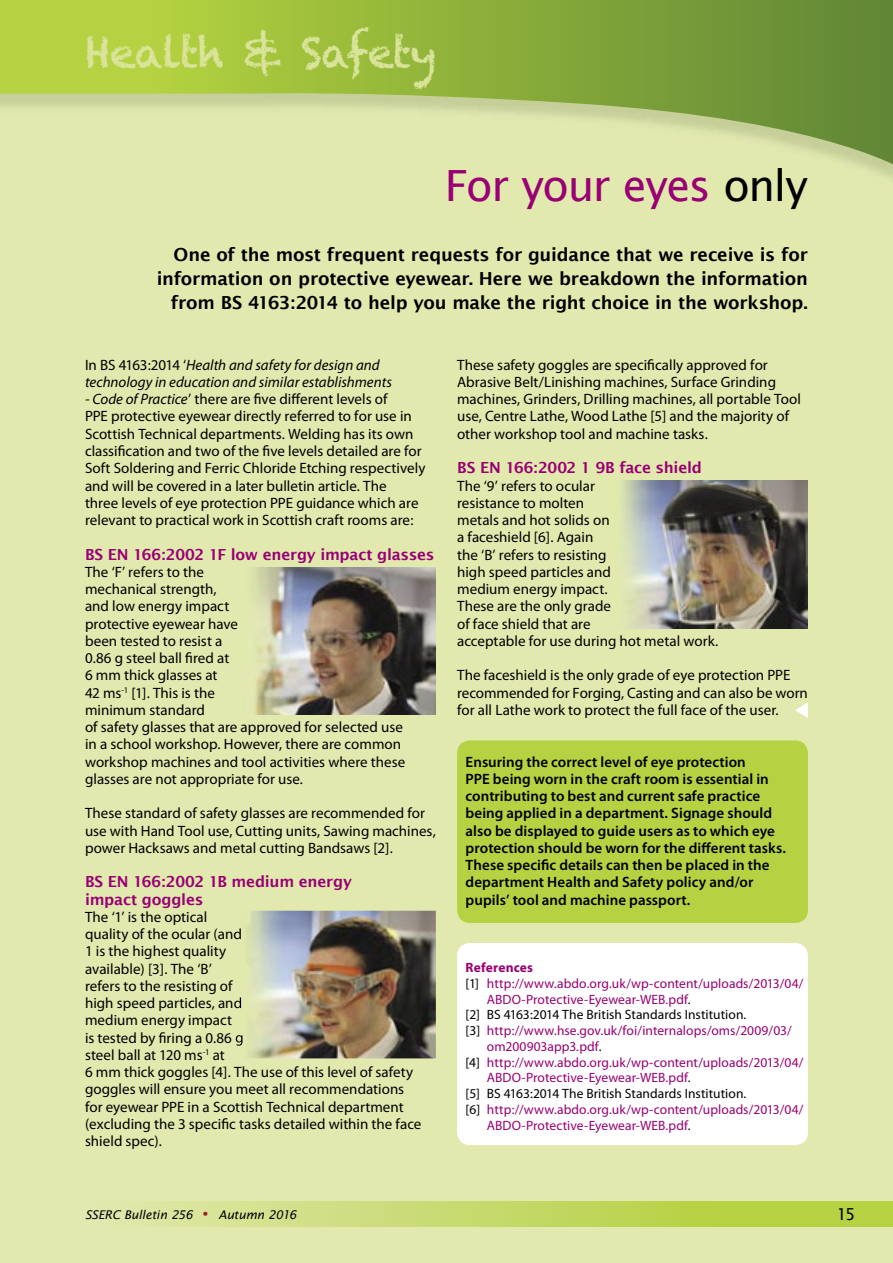
<style>
.page{position:relative;width:893px;height:1263px;background:#fff}
.page>*{position:absolute;margin:0;border:0;box-sizing:border-box;transform-origin:0 0}
.t1{font:43.05px "Lucida Sans";letter-spacing:-.03em;color:#980073}
.t2{font:42px "Chalkduster";letter-spacing:-.03em;color:#d9e49a}
.t3{font:600 18px/24px "Lucida Sans";letter-spacing:-.015em;color:#000;text-align:right}
.t4{font:16.5px "Lucida Sans";color:#000}
.t5{font:600 15.3px/17.2px "Lucida Sans";letter-spacing:-.015em;color:#980073}
.t6{font:15px/17.2px "Myriad Pro";color:#000}
.t7{font:600 15px/17.2px "Myriad Pro";letter-spacing:.005em;color:#000}
.t8{font:italic 15px/17.2px "Myriad Pro";color:#000}
.t9{font:13.5px "Myriad Pro";letter-spacing:.005em;color:#980073}
.t10{font:13.5px "Myriad Pro";letter-spacing:.005em;color:#000}
.t11{font:700 13.5px "Myriad Pro";letter-spacing:.01em;color:#980073}
.t12{font:italic 12px "Lucida Sans";letter-spacing:-.01em;color:#000}
.s1{color:#000}
.s2{font-style:normal}
.s3{font-style:italic}
.s4{font-style:normal;font-size:28.5px;color:#a9192d}
</style>
<div class="page">
<div style="left:0;top:88px;width:893px;height:1175px;background:#e2e9af"></div>
<div style="left:457px;top:740px;width:351px;height:183px;background:#b5d242;border-radius:13px"></div>
<div style="left:457px;top:943px;width:351px;height:202px;background:#fff;border-radius:13px"></div>
<svg style="left:0;top:0;width:893px;height:173px"></svg>
<svg style="left:148px;top:1201px;width:745px;height:26px;background:#c4d968"></svg>
<img style="left:623px;top:481px;width:185px;height:147px">
<img style="left:255px;top:567px;width:181px;height:148px">
<img style="left:247px;top:911px;width:189px;height:147px">
<img style="left:235px;top:928px;width:6px;height:12px">
<img style="left:235px;top:997px;width:7px;height:12px">
<img style="left:235px;top:1035px;width:8px;height:11px">
<svg style="left:795px;top:702px;width:13px;height:16px"></svg>
<h2 class="t2" style="left:85px;top:28px;width:352px">Health &amp; Safety</h2>
<h1 class="t1" style="left:445px;top:161px;width:365px">For your eyes <span class="s1">only</span></h1>
<p class="t3" style="left:157px;top:242px;width:653px">One of the most frequent requests for guidance that we receive is for information on protective eyewear. Here we breakdown the information from BS 4163:2014 to help you make the right choice in the workshop.</p>
<p class="t8" style="left:85px;top:356px;width:308px"><span class="s2">In BS 4163:2014 ‘</span>Health and safety for design and technology in education and similar establishments</p>
<p class="t6" style="left:85px;top:391px;width:342px"><span class="s3">- Code of Practice</span>’ there are five different levels of<br>PPE protective eyewear directly referred to for use in Scottish Technical departments. Welding has its own classification and two of the five levels detailed are for Soft Soldering and Ferric Chloride Etching respectively and will be covered in a later bulletin article. The<br>three levels of eye protection PPE guidance which are relevant to practical work in Scottish craft rooms are:</p>
<p class="t5" style="left:85px;top:545px;width:351px">BS EN 166:2002 1F low energy impact glasses</p>
<p class="t6" style="left:85px;top:563px;width:322px">The ‘F’ refers to the<br>mechanical strength,<br>and low energy impact<br>protective eyewear have<br>been tested to resist a<br>0.86 g steel ball fired at<br>6 mm thick glasses at<br>42 ms<sup>-1</sup> [1]. This is the<br>minimum standard<br>of safety glasses that are approved for selected use in a school workshop. However, there are common workshop machines and tool activities where these glasses are not appropriate for use.</p>
<p class="t6" style="left:85px;top:805px;width:352px">These standard of safety glasses are recommended for use with Hand Tool use, Cutting units, Sawing machines, power Hacksaws and metal cutting Bandsaws [2].</p>
<p class="t5" style="left:85px;top:873px;width:268px">BS EN 166:2002 1B medium energy impact goggles</p>
<p class="t6" style="left:85px;top:908px;width:338px">The ‘1’ is the optical<br>quality of the ocular (and<br>1 is the highest quality<br>available) [3]. The ‘B’<br>refers to the resisting of<br>high speed particles, and<br>medium energy impact<br>is tested by firing a 0.86 g<br>steel ball at 120 ms<sup>-1</sup> at<br>6 mm thick goggles [4]. The use of this level of safety goggles will ensure you meet all recommendations for eyewear PPE in a Scottish Technical department (excluding the 3 specific tasks detailed within the face shield spec).</p>
<p class="t6" style="left:457px;top:356px;width:345px">These safety goggles are specifically approved for Abrasive Belt/Linishing machines, Surface Grinding machines, Grinders, Drilling machines, all portable Tool use, Centre Lathe, Wood Lathe [5] and the majority of other workshop tool and machine tasks.</p>
<p class="t5" style="left:457px;top:459px;width:246px">BS EN 166:2002 1 9B face shield</p>
<p class="t6" style="left:457px;top:477px;width:262px">The ‘9’ refers to ocular<br>resistance to molten<br>metals and hot solids on<br>a faceshield [6]. Again<br>the ‘B’ refers to resisting<br>high speed particles and<br>medium energy impact.<br>These are the only grade<br>of face shield that are<br>acceptable for use during hot metal work.</p>
<p class="t6" style="left:457px;top:667px;width:352px">The faceshield is the only grade of eye protection PPE recommended for Forging, Casting and can also be worn for all Lathe work to protect the full face of the user.</p>
<p class="t7" style="left:466px;top:753px;width:322px">Ensuring the correct level of eye protection<br>PPE being worn in the craft room is essential in contributing to best and current safe practice being applied in a department. Signage should also be displayed to guide users as to which eye protection should be worn for the different tasks.<br>These specific details can then be placed in the department Health and Safety policy and/or pupils’ tool and machine passport.</p>
<p class="t11" style="left:466px;top:960px;width:69px">References</p>
<p class="t9" style="left:466px;top:976px;width:339px"><span class="s1">[1]</span> http://www.abdo.org.uk/wp-content/uploads/2013/04/</p>
<p class="t9" style="left:487px;top:992px;width:205px">ABDO-Protective-Eyewear-WEB.pdf<span class="s1">.</span></p>
<p class="t10" style="left:466px;top:1007px;width:282px">[2] BS 4163:2014 The British Standards Institution.</p>
<p class="t9" style="left:466px;top:1023px;width:327px"><span class="s1">[3]</span> http://www.hse.gov.uk/foi/internalops/oms/2009/03/</p>
<p class="t9" style="left:487px;top:1039px;width:116px">om200903app3.pdf<span class="s1">.</span></p>
<p class="t9" style="left:466px;top:1055px;width:339px"><span class="s1">[4]</span> http://www.abdo.org.uk/wp-content/uploads/2013/04/</p>
<p class="t9" style="left:487px;top:1070px;width:205px">ABDO-Protective-Eyewear-WEB.pdf<span class="s1">.</span></p>
<p class="t10" style="left:466px;top:1086px;width:282px">[5] BS 4163:2014 The British Standards Institution.</p>
<p class="t9" style="left:466px;top:1102px;width:339px"><span class="s1">[6]</span> http://www.abdo.org.uk/wp-content/uploads/2013/04/</p>
<p class="t9" style="left:487px;top:1118px;width:205px">ABDO-Protective-Eyewear-WEB.pdf<span class="s1">.</span></p>
<p class="t12" style="left:85px;top:1208px;width:213px">SSERC Bulletin 256 <span class="s4">•</span> Autumn 2016</p>
<p class="t4" style="left:837px;top:1204px;width:20px">15</p>
</div>
